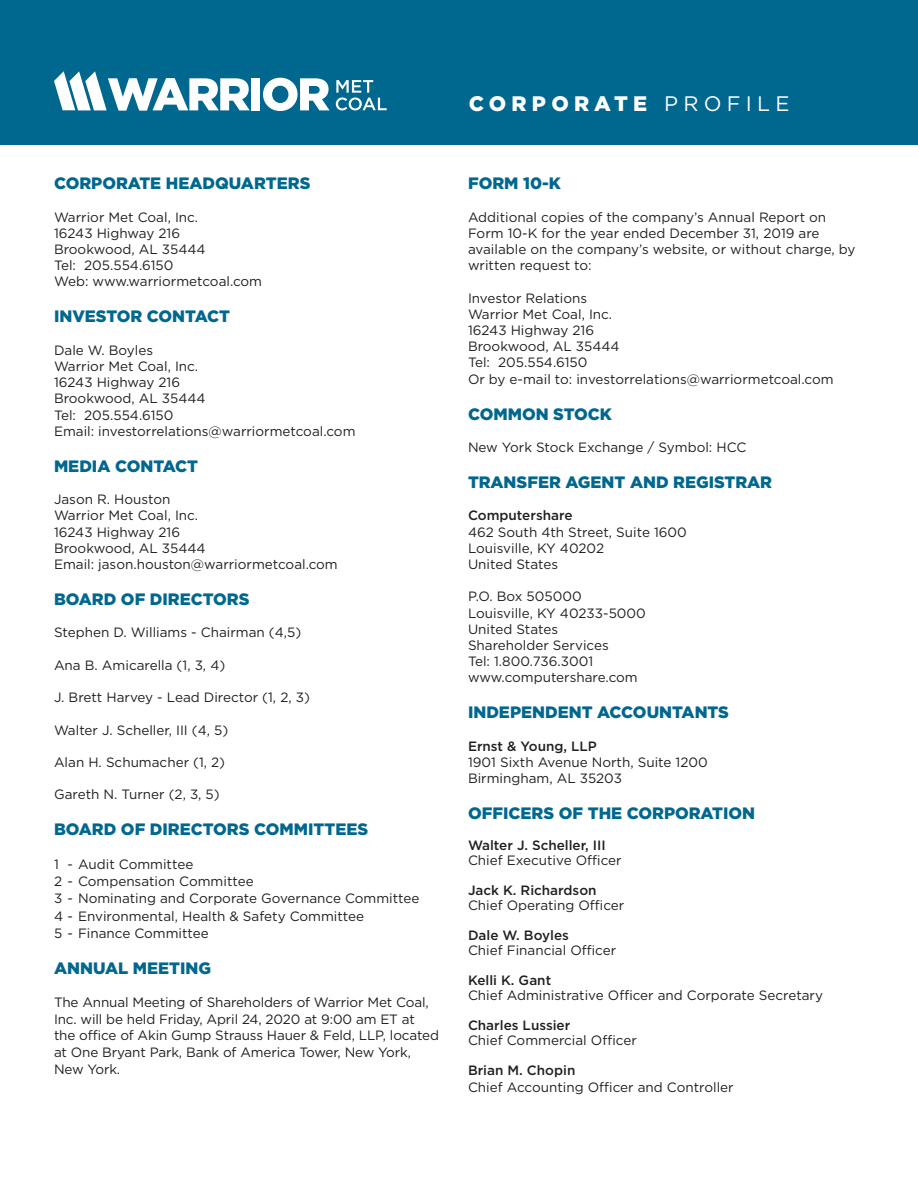
<style>
.page{position:relative;width:918px;height:1188px;background:#fff}
.page>*{position:absolute;margin:0;border:0;box-sizing:border-box;transform-origin:0 0}
.t1{font:900 21px "Gotham";letter-spacing:.25em;color:#fff}
.t2{font:900 16.5px "Gotham";color:#00678f}
.t3{font:13.5px/16.2px "Gotham";color:#231f20}
.t4{font:500 13.5px "Gotham";color:#231f20}
.s1{font-weight:400}
</style>
<div class="page">
<div style="left:0;top:0;width:918px;height:144px;background:#00678f"></div>
<div style="left:251px;top:78px;width:9px;height:32px;background:#fff"></div>
<svg style="left:263px;top:78px;width:67px;height:33px"></svg>
<svg style="left:336px;top:80px;width:51px;height:30px"></svg>
<svg style="left:54px;top:71px;width:196px;height:40px"></svg>
<p class="t2" style="left:54px;top:172px;width:258px">CORPORATE HEADQUARTERS</p>
<p class="t3" style="left:54px;top:208px;width:210px">Warrior Met Coal, Inc.<br>16243 Highway 216<br>Brookwood, AL 35444<br>Tel: 205.554.6150<br>Web: www.warriormetcoal.com</p>
<p class="t2" style="left:54px;top:305px;width:178px">INVESTOR CONTACT</p>
<p class="t3" style="left:54px;top:342px;width:303px">Dale W. Boyles<br>Warrior Met Coal, Inc.<br>16243 Highway 216<br>Brookwood, AL 35444<br>Tel: 205.554.6150<br>Email: investorrelations@warriormetcoal.com</p>
<p class="t2" style="left:54px;top:455px;width:146px">MEDIA CONTACT</p>
<p class="t3" style="left:54px;top:491px;width:285px">Jason R. Houston<br>Warrior Met Coal, Inc.<br>16243 Highway 216<br>Brookwood, AL 35444<br>Email: jason.houston@warriormetcoal.com</p>
<p class="t2" style="left:54px;top:588px;width:197px">BOARD OF DIRECTORS</p>
<p class="t3" style="left:54px;top:624px;width:249px">Stephen D. Williams - Chairman (4,5)</p>
<p class="t3" style="left:54px;top:657px;width:173px">Ana B. Amicarella (1, 3, 4)</p>
<p class="t3" style="left:54px;top:689px;width:257px">J. Brett Harvey - Lead Director (1, 2, 3)</p>
<p class="t3" style="left:54px;top:721px;width:176px">Walter J. Scheller, III (4, 5)</p>
<p class="t3" style="left:54px;top:754px;width:173px">Alan H. Schumacher (1, 2)</p>
<p class="t3" style="left:54px;top:786px;width:167px">Gareth N. Turner (2, 3, 5)</p>
<p class="t2" style="left:54px;top:818px;width:316px">BOARD OF DIRECTORS COMMITTEES</p>
<p class="t3" style="left:54px;top:855px;width:367px;line-height:17.2px">1 - Audit Committee<br>2 - Compensation Committee<br>3 - Nominating and Corporate Governance Committee<br>4 - Environmental, Health &amp; Safety Committee<br>5 - Finance Committee</p>
<p class="t2" style="left:54px;top:957px;width:159px">ANNUAL MEETING</p>
<p class="t3" style="left:54px;top:993px;width:387px;line-height:16.8px">The Annual Meeting of Shareholders of Warrior Met Coal, Inc. will be held Friday, April 24, 2020 at 9:00 am ET at the office of Akin Gump Strauss Hauer &amp; Feld, LLP, located at One Bryant Park, Bank of America Tower, New York, New York.</p>
<h1 class="t1" style="left:469px;top:89px;width:322px">CORPORATE <span class="s1">PROFILE</span></h1>
<p class="t2" style="left:468px;top:172px;width:94px">FORM 10-K</p>
<p class="t3" style="left:468px;top:208px;width:389px">Additional copies of the company’s Annual Report on Form 10-K for the year ended December 31, 2019 are available on the company’s website, or without charge, by written request to:</p>
<p class="t3" style="left:468px;top:289px;width:367px">Investor Relations<br>Warrior Met Coal, Inc.<br>16243 Highway 216<br>Brookwood, AL 35444<br>Tel: 205.554.6150<br>Or by e-mail to: investorrelations@warriormetcoal.com</p>
<p class="t2" style="left:468px;top:402px;width:145px">COMMON STOCK</p>
<p class="t3" style="left:468px;top:439px;width:280px">New York Stock Exchange / Symbol: HCC</p>
<p class="t2" style="left:468px;top:471px;width:306px">TRANSFER AGENT AND REGISTRAR</p>
<p class="t4" style="left:468px;top:507px;width:106px">Computershare</p>
<p class="t3" style="left:468px;top:523px;width:220px">462 South 4th Street, Suite 1600<br>Louisville, KY 40202<br>United States</p>
<p class="t3" style="left:468px;top:588px;width:179px">P.O. Box 505000<br>Louisville, KY 40233-5000<br>United States<br>Shareholder Services<br>Tel: 1.800.736.3001 www.computershare.com</p>
<p class="t2" style="left:468px;top:701px;width:263px">INDEPENDENT ACCOUNTANTS</p>
<p class="t4" style="left:468px;top:737px;width:130px">Ernst &amp; Young, LLP</p>
<p class="t3" style="left:468px;top:754px;width:241px">1901 Sixth Avenue North, Suite 1200<br>Birmingham, AL 35203</p>
<p class="t2" style="left:468px;top:802px;width:289px">OFFICERS OF THE CORPORATION</p>
<p class="t4" style="left:468px;top:837px;width:139px">Walter J. Scheller, III</p>
<p class="t3" style="left:468px;top:852px;width:155px">Chief Executive Officer</p>
<p class="t4" style="left:468px;top:882px;width:130px">Jack K. Richardson</p>
<p class="t3" style="left:468px;top:897px;width:158px">Chief Operating Officer</p>
<p class="t4" style="left:468px;top:927px;width:102px">Dale W. Boyles</p>
<p class="t3" style="left:468px;top:942px;width:150px">Chief Financial Officer</p>
<p class="t4" style="left:468px;top:972px;width:85px">Kelli K. Gant</p>
<p class="t3" style="left:468px;top:987px;width:357px">Chief Administrative Officer and Corporate Secretary</p>
<p class="t4" style="left:468px;top:1017px;width:104px">Charles Lussier</p>
<p class="t3" style="left:468px;top:1032px;width:170px">Chief Commercial Officer</p>
<p class="t4" style="left:468px;top:1062px;width:109px">Brian M. Chopin</p>
<p class="t3" style="left:468px;top:1078px;width:267px">Chief Accounting Officer and Controller</p>
</div>
